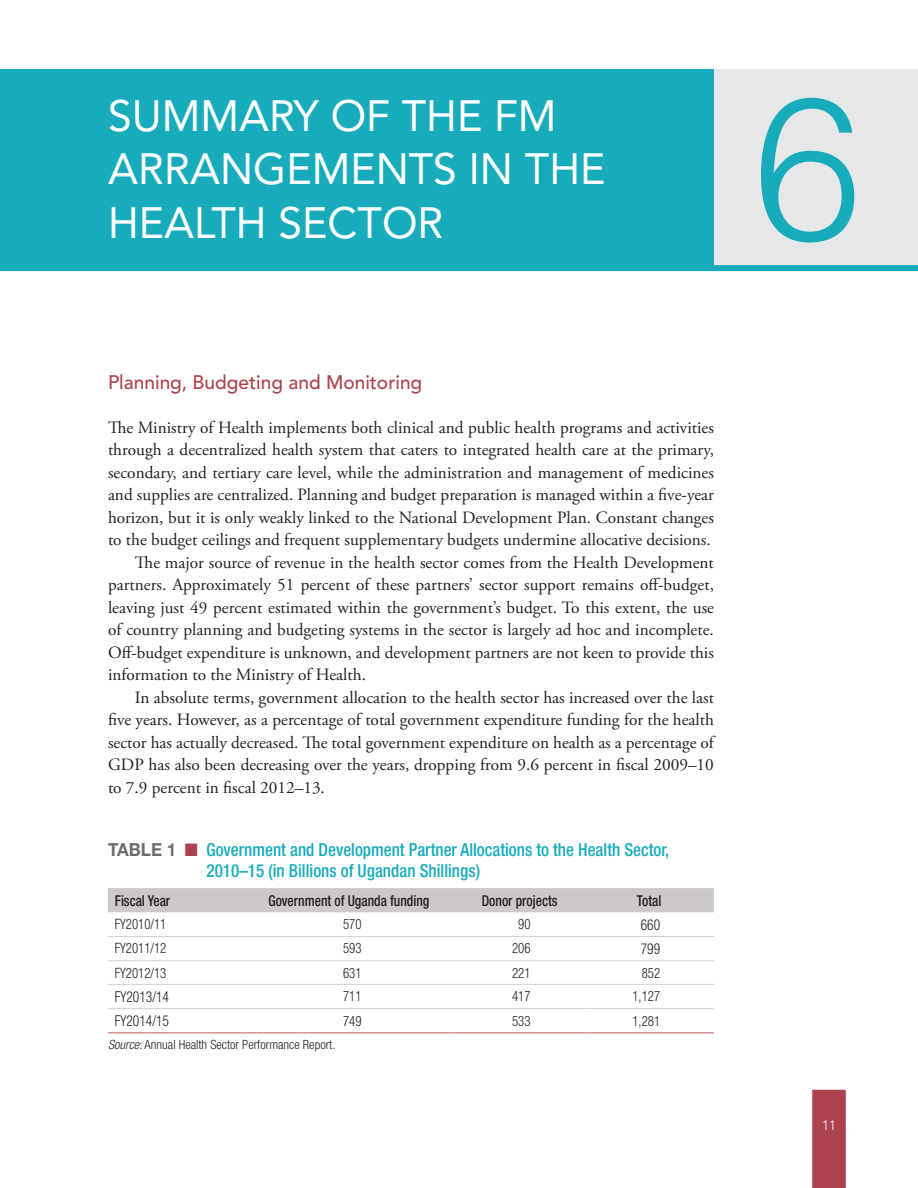
<style>
.page{position:relative;width:918px;height:1188px;background:#fff}
.page>*{position:absolute;margin:0;border:0;box-sizing:border-box;transform-origin:0 0}
.t1{font:300 201.3px "Helvetica LT Std";color:#17abbc}
.t2{font:43.5px/54px "Avenir LT Std";color:#fff}
.t3{font:500 19.5px "Avenir LT Std";color:#ac424d}
.t4{font:500 condensed 18px/21.6px "Helvetica Neue LT Std";color:#17abbc;scale:.95 1}
.t5{font:17.25px "Adobe Garamond Pro";color:#231f20}
.t6{font:500 condensed 15px "Helvetica Neue LT Std";color:#231f20;scale:.9 1}
.t7{font:300 condensed 15px "Helvetica Neue LT Std";color:#231f20;scale:.9 1}
.t8{font:300 condensed 14.25px "Helvetica Neue LT Std";color:#231f20;scale:.9 1}
.t9{font:300 13.5px "Avenir LT Std";color:#fff}
.t10{font:300 condensed 12.75px "Helvetica Neue LT Std";color:#231f20}
.s1{font-weight:700;font-stretch:normal;color:#6c6d70}
.s2{color:#ac424d}
.s3{font-style:italic}
</style>
<div class="page">
<div style="left:812px;top:1089px;width:34px;height:99px;background:#ac424d"></div>
<div style="left:0;top:70px;width:918px;height:201px;background:#e6e7e9"></div>
<div style="left:0;top:70px;width:714px;height:201px;background:#17abbc"></div>
<div style="left:0;top:265px;width:918px;height:6px;background:#17abbc"></div>
<div style="left:108px;top:888px;width:606px;height:24px;background:#cdc9c8"></div>
<hr style="left:108px;top:936px;width:135px;height:1px;background:#d1d2d4">
<hr style="left:243px;top:936px;width:212px;height:1px;background:#d1d2d4">
<hr style="left:455px;top:936px;width:129px;height:1px;background:#d1d2d4">
<hr style="left:584px;top:936px;width:130px;height:1px;background:#d1d2d4">
<hr style="left:108px;top:960px;width:135px;height:1px;background:#d1d2d4">
<hr style="left:243px;top:960px;width:212px;height:1px;background:#d1d2d4">
<hr style="left:455px;top:960px;width:129px;height:1px;background:#d1d2d4">
<hr style="left:584px;top:960px;width:130px;height:1px;background:#d1d2d4">
<hr style="left:108px;top:984px;width:135px;height:1px;background:#d1d2d4">
<hr style="left:243px;top:984px;width:212px;height:1px;background:#d1d2d4">
<hr style="left:455px;top:984px;width:129px;height:1px;background:#d1d2d4">
<hr style="left:584px;top:984px;width:130px;height:1px;background:#d1d2d4">
<hr style="left:108px;top:1008px;width:135px;height:1px;background:#d1d2d4">
<hr style="left:243px;top:1008px;width:212px;height:1px;background:#d1d2d4">
<hr style="left:455px;top:1008px;width:129px;height:1px;background:#d1d2d4">
<hr style="left:584px;top:1008px;width:130px;height:1px;background:#d1d2d4">
<hr style="left:108px;top:1032px;width:135px;height:2px;background:#cf9592">
<hr style="left:243px;top:1032px;width:212px;height:2px;background:#cf9592">
<hr style="left:455px;top:1032px;width:129px;height:2px;background:#cf9592">
<hr style="left:584px;top:1032px;width:130px;height:2px;background:#cf9592">
<h2 class="t2" style="left:108px;top:89px;width:499px">SUMMARY OF THE FM<br>ARRANGEMENTS IN THE<br>HEALTH SECTOR</h2>
<h1 class="t1" style="left:753px;top:43px;width:111px">6</h1>
<p class="t3" style="left:108px;top:371px;width:316px">Planning, Budgeting and Monitoring</p>
<p class="t5" style="left:108px;top:417px;width:607px">The Ministry of Health implements both clinical and public health programs and activities</p>
<p class="t5" style="left:108px;top:440px;width:608px">through a decentralized health system that caters to integrated health care at the primary,</p>
<p class="t5" style="left:108px;top:462px;width:607px">secondary, and tertiary care level, while the administration and management of medicines</p>
<p class="t5" style="left:108px;top:485px;width:608px">and supplies are centralized. Planning and budget preparation is managed within a five-year</p>
<p class="t5" style="left:108px;top:507px;width:608px">horizon, but it is only weakly linked to the National Development Plan. Constant changes</p>
<p class="t5" style="left:108px;top:530px;width:604px">to the budget ceilings and frequent supplementary budgets undermine allocative decisions.</p>
<p class="t5" style="left:135px;top:552px;width:580px">The major source of revenue in the health sector comes from the Health Development</p>
<p class="t5" style="left:108px;top:575px;width:608px">partners. Approximately 51 percent of these partners’ sector support remains off-budget,</p>
<p class="t5" style="left:108px;top:597px;width:608px">leaving just 49 percent estimated within the government’s budget. To this extent, the use</p>
<p class="t5" style="left:108px;top:620px;width:607px">of country planning and budgeting systems in the sector is largely ad hoc and incomplete.</p>
<p class="t5" style="left:108px;top:642px;width:607px">Off-budget expenditure is unknown, and development partners are not keen to provide this</p>
<p class="t5" style="left:108px;top:665px;width:260px">information to the Ministry of Health.</p>
<p class="t5" style="left:135px;top:687px;width:581px">In absolute terms, government allocation to the health sector has increased over the last</p>
<p class="t5" style="left:108px;top:710px;width:607px">five years. However, as a percentage of total government expenditure funding for the health</p>
<p class="t5" style="left:108px;top:732px;width:607px">sector has actually decreased. The total government expenditure on health as a percentage of</p>
<p class="t5" style="left:108px;top:755px;width:607px">GDP has also been decreasing over the years, dropping from 9.6 percent in fiscal 2009–10</p>
<p class="t5" style="left:108px;top:777px;width:218px">to 7.9 percent in fiscal 2012–13.</p>
<p class="t4" style="left:207px;top:838px;width:489px;text-indent:-99px"><span class="s1">TABLE 1</span> <span class="s2">■</span> Government and Development Partner Allocations to the Health Sector,<br>2010–15 (in Billions of Ugandan Shillings)</p>
<p class="t6" style="left:115px;top:891px;width:63px">Fiscal Year</p>
<p class="t6" style="left:268px;top:891px;width:180px">Government of Uganda funding</p>
<p class="t6" style="left:482px;top:891px;width:86px">Donor projects</p>
<p class="t6" style="left:637px;top:891px;width:29px">Total</p>
<p class="t8" style="left:115px;top:916px;width:59px">FY2010/11</p>
<p class="t8" style="left:343px;top:916px;width:22px">570</p>
<p class="t8" style="left:518px;top:916px;width:15px">90</p>
<p class="t7" style="left:641px;top:916px;width:23px">660</p>
<p class="t8" style="left:115px;top:940px;width:59px">FY2011/12</p>
<p class="t8" style="left:343px;top:940px;width:22px">593</p>
<p class="t8" style="left:512px;top:940px;width:22px">206</p>
<p class="t7" style="left:641px;top:940px;width:23px">799</p>
<p class="t8" style="left:115px;top:964px;width:59px">FY2012/13</p>
<p class="t8" style="left:343px;top:964px;width:22px">631</p>
<p class="t8" style="left:512px;top:964px;width:22px">221</p>
<p class="t8" style="left:642px;top:964px;width:22px">852</p>
<p class="t7" style="left:115px;top:988px;width:62px">FY2013/14</p>
<p class="t8" style="left:343px;top:988px;width:22px">711</p>
<p class="t8" style="left:512px;top:988px;width:22px">417</p>
<p class="t8" style="left:632px;top:988px;width:32px">1,127</p>
<p class="t7" style="left:115px;top:1012px;width:62px">FY2014/15</p>
<p class="t8" style="left:343px;top:1012px;width:22px">749</p>
<p class="t8" style="left:512px;top:1012px;width:22px">533</p>
<p class="t8" style="left:632px;top:1012px;width:32px">1,281</p>
<p class="t10" style="left:108px;top:1037px;width:229px"><span class="s3">Source</span>: Annual Health Sector Performance Report.</p>
<p class="t9" style="left:822px;top:1117px;width:16px">11</p>
</div>
